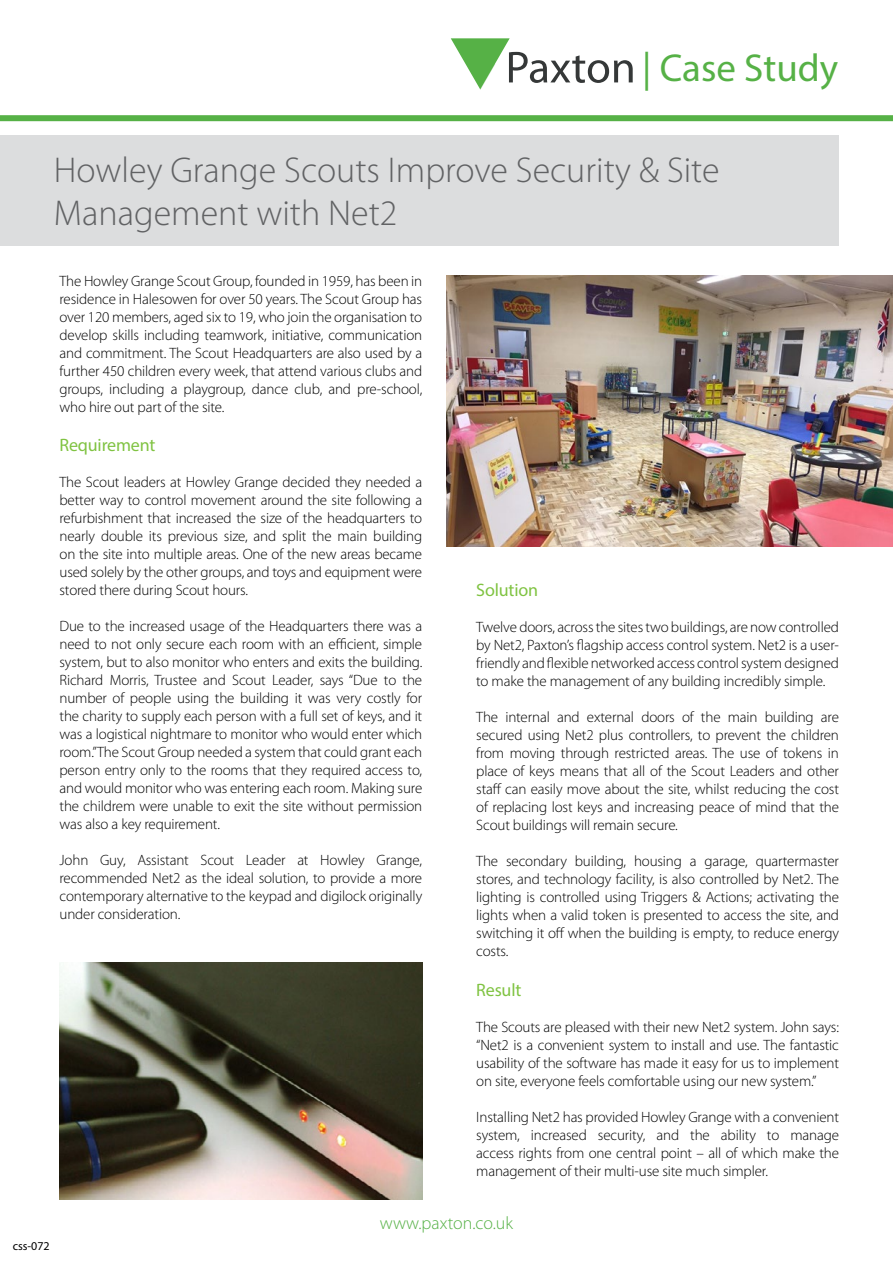
<style>
.page{position:relative;width:893px;height:1263px;background:#fff}
.page>*{position:absolute;margin:0;border:0;box-sizing:border-box;transform-origin:0 0}
.t1{font:39px "Myriad Pro";color:#56b146}
.t2{font:300 36px/43.2px "Myriad Pro";color:#616264}
.t3{font:18px "Myriad Pro";letter-spacing:-.01em;color:#80c342}
.t4{font:300 18px "Myriad Pro";color:#56b146}
.t5{font:300 15px/18px "Myriad Pro";letter-spacing:-.01em;color:#000;text-align:justify}
.t6{font:12px "Myriad Pro";color:#000}
</style>
<div class="page">
<div style="left:0;top:135px;width:839px;height:111px;background:#dcddde"></div>
<div style="left:0;top:115px;width:893px;height:6px;background:#56b146"></div>
<img style="left:60px;top:962px;width:362px;height:237px">
<img style="left:446px;top:276px;width:447px;height:270px">
<svg style="left:451px;top:38px;width:182px;height:51px"></svg>
<h1 class="t1" style="left:642px;top:44px;width:197px">| Case Study</h1>
<h2 class="t2" style="left:54px;top:148px;width:667px">Howley Grange Scouts Improve Security &amp; Site<br>Management with Net2</h2>
<p class="t5" style="left:60px;top:272px;width:364px">The Howley Grange Scout Group, founded in 1959, has been in residence in Halesowen for over 50 years. The Scout Group has over 120 members, aged six to 19, who join the organisation to develop skills including teamwork, initiative, communication and commitment. The Scout Headquarters are also used by a further 450 children every week, that attend various clubs and groups, including a playgroup, dance club, and pre-school, who hire out part of the site.</p>
<p class="t3" style="left:60px;top:434px;width:97px">Requirement</p>
<p class="t5" style="left:60px;top:473px;width:364px">The Scout leaders at Howley Grange decided they needed a better way to control movement around the site following a refurbishment that increased the size of the headquarters to nearly double its previous size, and split the main building on the site into multiple areas. One of the new areas became used solely by the other groups, and toys and equipment were stored there during Scout hours.</p>
<p class="t5" style="left:60px;top:617px;width:364px">Due to the increased usage of the Headquarters there was a need to not only secure each room with an efficient, simple system, but to also monitor who enters and exits the building.<br>Richard Morris, Trustee and Scout Leader, says “Due to the number of people using the building it was very costly for the charity to supply each person with a full set of keys, and it was a logistical nightmare to monitor who would enter which room.”The Scout Group needed a system that could grant each person entry only to the rooms that they required access to, and would monitor who was entering each room. Making sure the childrem were unable to exit the site without permission was also a key requirement.</p>
<p class="t5" style="left:60px;top:851px;width:364px">John Guy, Assistant Scout Leader at Howley Grange, recommended Net2 as the ideal solution, to provide a more contemporary alternative to the keypad and digilock originally under consideration.</p>
<p class="t3" style="left:476px;top:579px;width:63px">Solution</p>
<p class="t5" style="left:476px;top:618px;width:364px">Twelve doors, across the sites two buildings, are now controlled by Net2, Paxton’s flagship access control system. Net2 is a user&shy;friendly and flexible networked access control system designed to make the management of any building incredibly simple.</p>
<p class="t5" style="left:476px;top:708px;width:364px">The internal and external doors of the main building are secured using Net2 plus controllers, to prevent the children from moving through restricted areas. The use of tokens in place of keys means that all of the Scout Leaders and other staff can easily move about the site, whilst reducing the cost of replacing lost keys and increasing peace of mind that the Scout buildings will remain secure.</p>
<p class="t5" style="left:476px;top:852px;width:364px">The secondary building, housing a garage, quartermaster stores, and technology facility, is also controlled by Net2. The lighting is controlled using Triggers &amp; Actions; activating the lights when a valid token is presented to access the site, and switching it off when the building is empty, to reduce energy costs.</p>
<p class="t3" style="left:476px;top:978px;width:47px">Result</p>
<p class="t5" style="left:476px;top:1017px;width:364px">The Scouts are pleased with their new Net2 system. John says: “Net2 is a convenient system to install and use. The fantastic usability of the software has made it easy for us to implement on site, everyone feels comfortable using our new system.”</p>
<p class="t5" style="left:476px;top:1107px;width:364px">Installing Net2 has provided Howley Grange with a convenient system, increased security, and the ability to manage access rights from one central point – all of which make the management of their multi-use site much simpler.</p>
<p class="t6" style="left:13px;top:1239px;width:39px">css-072</p>
<p class="t4" style="left:380px;top:1212px;width:135px">www.paxton.co.uk</p>
</div>
